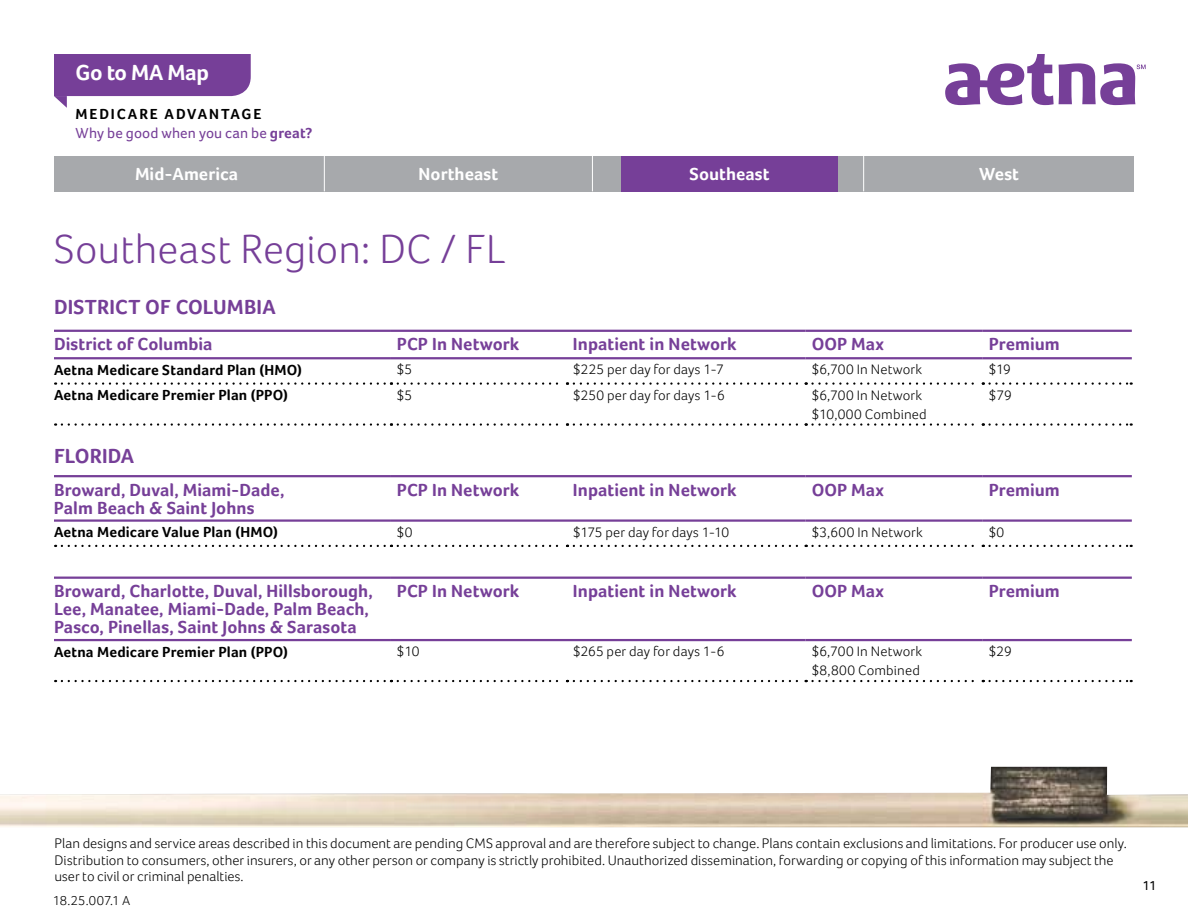
<style>
.page{position:relative;width:1188px;height:918px;background:#fff}
.page>*{position:absolute;margin:0;border:0;box-sizing:border-box;transform-origin:0 0}
.t1{font:300 42px "Foco";letter-spacing:.005em;color:#763f98}
.t2{font:700 22.5px "Foco";letter-spacing:-.02em;color:#fff}
.t3{font:700 21px "Foco";letter-spacing:.005em;color:#763f98}
.t4{font:700 18px/18px "Foco";color:#763f98}
.t5{font:700 18px "Foco";letter-spacing:.005em;color:#fff}
.t6{font:700 15px "Foco";letter-spacing:.01em;color:#000}
.t7{font:15px "Foco";letter-spacing:.01em;color:#763f98}
.t8{font:700 15px "Foco";letter-spacing:.13em;color:#000}
.t9{font:300 14.25px/18.8px "Foco";color:#000}
.t10{font:300 13.5px "Foco";letter-spacing:.005em;color:#000}
.t11{font:13.5px "Foco";color:#000}
.s1{font-weight:700}
</style>
<div class="page">
<svg style="left:62px;top:423px;width:330px;height:3px"></svg>
<svg style="left:398px;top:423px;width:170px;height:3px"></svg>
<svg style="left:574px;top:423px;width:410px;height:3px"></svg>
<svg style="left:990px;top:423px;width:142px;height:3px"></svg>
<hr style="left:54px;top:330px;width:337px;height:2px;background:#763f98">
<hr style="left:391px;top:330px;width:176px;height:2px;background:#763f98">
<hr style="left:567px;top:330px;width:239px;height:2px;background:#763f98">
<hr style="left:806px;top:330px;width:177px;height:2px;background:#763f98">
<hr style="left:983px;top:330px;width:149px;height:2px;background:#763f98">
<hr style="left:54px;top:357px;width:337px;height:2px;background:#763f98">
<hr style="left:391px;top:357px;width:176px;height:2px;background:#763f98">
<hr style="left:567px;top:357px;width:239px;height:2px;background:#763f98">
<hr style="left:806px;top:357px;width:177px;height:2px;background:#763f98">
<hr style="left:983px;top:357px;width:149px;height:2px;background:#763f98">
<svg style="left:62px;top:382px;width:330px;height:3px"></svg>
<svg style="left:398px;top:382px;width:170px;height:3px"></svg>
<svg style="left:574px;top:382px;width:410px;height:3px"></svg>
<svg style="left:990px;top:382px;width:142px;height:3px"></svg>
<svg style="left:62px;top:545px;width:330px;height:2px"></svg>
<svg style="left:398px;top:545px;width:170px;height:2px"></svg>
<svg style="left:574px;top:545px;width:410px;height:2px"></svg>
<svg style="left:990px;top:545px;width:142px;height:2px"></svg>
<hr style="left:54px;top:475px;width:337px;height:2px;background:#763f98">
<hr style="left:391px;top:475px;width:176px;height:2px;background:#763f98">
<hr style="left:567px;top:475px;width:239px;height:2px;background:#763f98">
<hr style="left:806px;top:475px;width:177px;height:2px;background:#763f98">
<hr style="left:983px;top:475px;width:149px;height:2px;background:#763f98">
<hr style="left:54px;top:519px;width:337px;height:3px;background:#763f98">
<hr style="left:391px;top:519px;width:176px;height:3px;background:#763f98">
<hr style="left:567px;top:519px;width:239px;height:3px;background:#763f98">
<hr style="left:806px;top:519px;width:177px;height:3px;background:#763f98">
<hr style="left:983px;top:519px;width:149px;height:3px;background:#763f98">
<svg style="left:62px;top:680px;width:330px;height:2px"></svg>
<svg style="left:398px;top:680px;width:170px;height:2px"></svg>
<svg style="left:574px;top:680px;width:410px;height:2px"></svg>
<svg style="left:990px;top:680px;width:142px;height:2px"></svg>
<hr style="left:54px;top:577px;width:337px;height:2px;background:#763f98">
<hr style="left:391px;top:577px;width:176px;height:2px;background:#763f98">
<hr style="left:567px;top:577px;width:239px;height:2px;background:#763f98">
<hr style="left:806px;top:577px;width:177px;height:2px;background:#763f98">
<hr style="left:983px;top:577px;width:149px;height:2px;background:#763f98">
<hr style="left:54px;top:639px;width:337px;height:2px;background:#763f98">
<hr style="left:391px;top:639px;width:176px;height:2px;background:#763f98">
<hr style="left:567px;top:639px;width:239px;height:2px;background:#763f98">
<hr style="left:806px;top:639px;width:177px;height:2px;background:#763f98">
<hr style="left:983px;top:639px;width:149px;height:2px;background:#763f98">
<div style="left:54px;top:156px;width:1080px;height:35px;background:#a7a9ac"></div>
<div style="left:621px;top:156px;width:217px;height:35px;background:#763f98"></div>
<svg style="left:945px;top:54px;width:201px;height:51px"></svg>
<svg style="left:54px;top:54px;width:197px;height:54px"></svg>
<hr style="left:324px;top:156px;width:1px;height:35px;background:#fff">
<hr style="left:592px;top:156px;width:1px;height:35px;background:#fff">
<hr style="left:863px;top:156px;width:1px;height:35px;background:#fff">
<img style="left:0;top:767px;width:1188px;height:60px">
<h2 class="t2" style="left:76px;top:59px;width:135px">Go to MA Map</h2>
<p class="t8" style="left:76px;top:105px;width:187px">Medicare Advantag e</p>
<p class="t7" style="left:76px;top:124px;width:238px">Why be good when you can be <span class="s1">great?</span></p>
<p class="t5" style="left:135px;top:163px;width:105px">Mid-America</p>
<p class="t5" style="left:419px;top:163px;width:81px">Northeast</p>
<p class="t5" style="left:690px;top:163px;width:82px">Southeast</p>
<p class="t5" style="left:979px;top:163px;width:41px">West</p>
<h1 class="t1" style="left:54px;top:225px;width:453px">Southeast Region: DC / FL</h1>
<h3 class="t3" style="left:54px;top:295px;width:186px">District of Columbia</h3>
<p class="t4" style="left:54px;top:335px;width:160px">District of Columbia</p>
<p class="t4" style="left:397px;top:335px;width:124px">PCP In Network</p>
<p class="t4" style="left:573px;top:335px;width:165px">Inpatient in Network</p>
<p class="t4" style="left:812px;top:335px;width:74px">OOP Max</p>
<p class="t4" style="left:989px;top:335px;width:73px">Premium</p>
<p class="t6" style="left:54px;top:361px;width:250px">Aetna Medicare Standard Plan (HMO)</p>
<p class="t9" style="left:397px;top:360px;width:17px">$5</p>
<p class="t9" style="left:573px;top:360px;width:152px">$225 per day for days 1-7</p>
<p class="t9" style="left:812px;top:360px;width:112px">$6,700 In Network</p>
<p class="t9" style="left:989px;top:360px;width:24px">$19</p>
<p class="t6" style="left:54px;top:386px;width:235px">Aetna Medicare Premier Plan (PPO)</p>
<p class="t9" style="left:397px;top:386px;width:17px">$5</p>
<p class="t9" style="left:573px;top:386px;width:153px">$250 per day for days 1-6</p>
<p class="t9" style="left:812px;top:386px;width:117px">$6,700 In Network $10,000 Combined</p>
<p class="t9" style="left:989px;top:386px;width:25px">$79</p>
<h3 class="t3" style="left:54px;top:443px;width:22px">Flori</h3>
<h3 class="t3" style="left:108px;top:443px;width:25px">da</h3>
<p class="t4" style="left:54px;top:481px;width:232px">Broward, Duval, Miami-Dade,<br>Palm Beach &amp; Saint Johns</p>
<p class="t4" style="left:397px;top:481px;width:124px">PCP In Network</p>
<p class="t4" style="left:573px;top:481px;width:165px">Inpatient in Network</p>
<p class="t4" style="left:812px;top:481px;width:74px">OOP Max</p>
<p class="t4" style="left:989px;top:481px;width:73px">Premium</p>
<p class="t6" style="left:54px;top:523px;width:226px">Aetna Medicare Value Plan (HMO)</p>
<p class="t9" style="left:397px;top:523px;width:17px">$0</p>
<p class="t9" style="left:573px;top:523px;width:158px">$175 per day for days 1-10</p>
<p class="t9" style="left:812px;top:523px;width:113px">$3,600 In Network</p>
<p class="t9" style="left:989px;top:523px;width:17px">$0</p>
<p class="t4" style="left:54px;top:582px;width:320px">Broward, Charlotte, Duval, Hillsborough,<br>Lee, Manatee, Miami-Dade, Palm Beach,<br>Pasco, Pinellas, Saint Johns &amp; Sarasota</p>
<p class="t4" style="left:397px;top:582px;width:124px">PCP In Network</p>
<p class="t4" style="left:573px;top:582px;width:165px">Inpatient in Network</p>
<p class="t4" style="left:812px;top:582px;width:74px">OOP Max</p>
<p class="t4" style="left:989px;top:582px;width:73px">Premium</p>
<p class="t6" style="left:54px;top:643px;width:235px">Aetna Medicare Premier Plan (PPO)</p>
<p class="t9" style="left:397px;top:642px;width:24px">$10</p>
<p class="t9" style="left:573px;top:642px;width:153px">$265 per day for days 1-6</p>
<p class="t9" style="left:812px;top:642px;width:112px">$6,700 In Network $8,800 Combined</p>
<p class="t9" style="left:989px;top:642px;width:25px">$29</p>
<p class="t9" style="left:54px;top:835px;width:1074px;line-height:16.5px">Plan designs and service areas described in this document are pending CMS approval and are therefore subject to change. Plans contain exclusions and limitations. For producer use only.<br>Distribution to consumers, other insurers, or any other person or company is strictly prohibited. Unauthorized dissemination, forwarding or copying of this information may subject the user to civil or criminal penalties.</p>
<p class="t10" style="left:53px;top:892px;width:79px">18.25.007.1 A</p>
<p class="t11" style="left:1143px;top:878px;width:16px">11</p>
</div>
